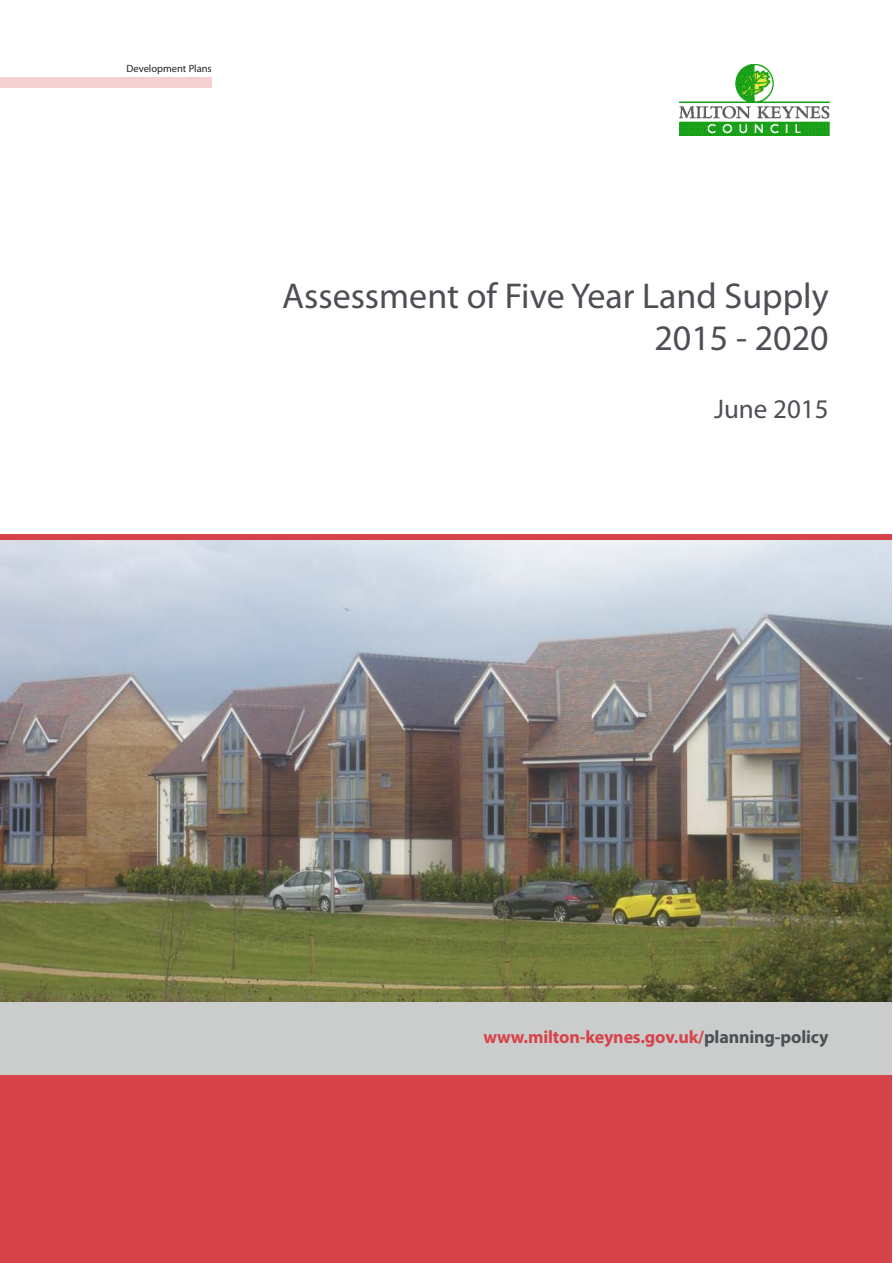
<style>
.page{position:relative;width:893px;height:1263px;background:#fff}
.page>*{position:absolute;margin:0;border:0;box-sizing:border-box;transform-origin:0 0}
.t1{font:36px/42px "Myriad Pro";color:#4c4f54;text-align:right}
.t2{font:27px "Myriad Pro";color:#4c4f54}
.t3{font:700 18px "Myriad Pro";letter-spacing:-.01em;color:#d7434b}
.t4{font:10.5px "Myriad Pro";color:#232122}
.s1{color:#4c4f54}
</style>
<div class="page">
<div style="left:0;top:534px;width:891px;height:729px;background:#d7434b"></div>
<img style="left:0;top:541px;width:891px;height:461px">
<img style="left:679px;top:64px;width:151px;height:71px">
<div style="left:0;top:1002px;width:891px;height:72px;background:#cbcdcd"></div>
<div style="left:0;top:77px;width:212px;height:11px;background:#f5d0d2"></div>
<p class="t4" style="left:126px;top:65px;width:87px">Development Plans</p>
<h1 class="t1" style="left:282px;top:278px;width:548px">Assessment of Five Year Land Supply<br>2015 - 2020</h1>
<h2 class="t2" style="left:714px;top:398px;width:116px">June 2015</h2>
<p class="t3" style="left:483px;top:1029px;width:347px">www.milton-keynes.gov.uk/<span class="s1">planning-policy</span></p>
</div>
